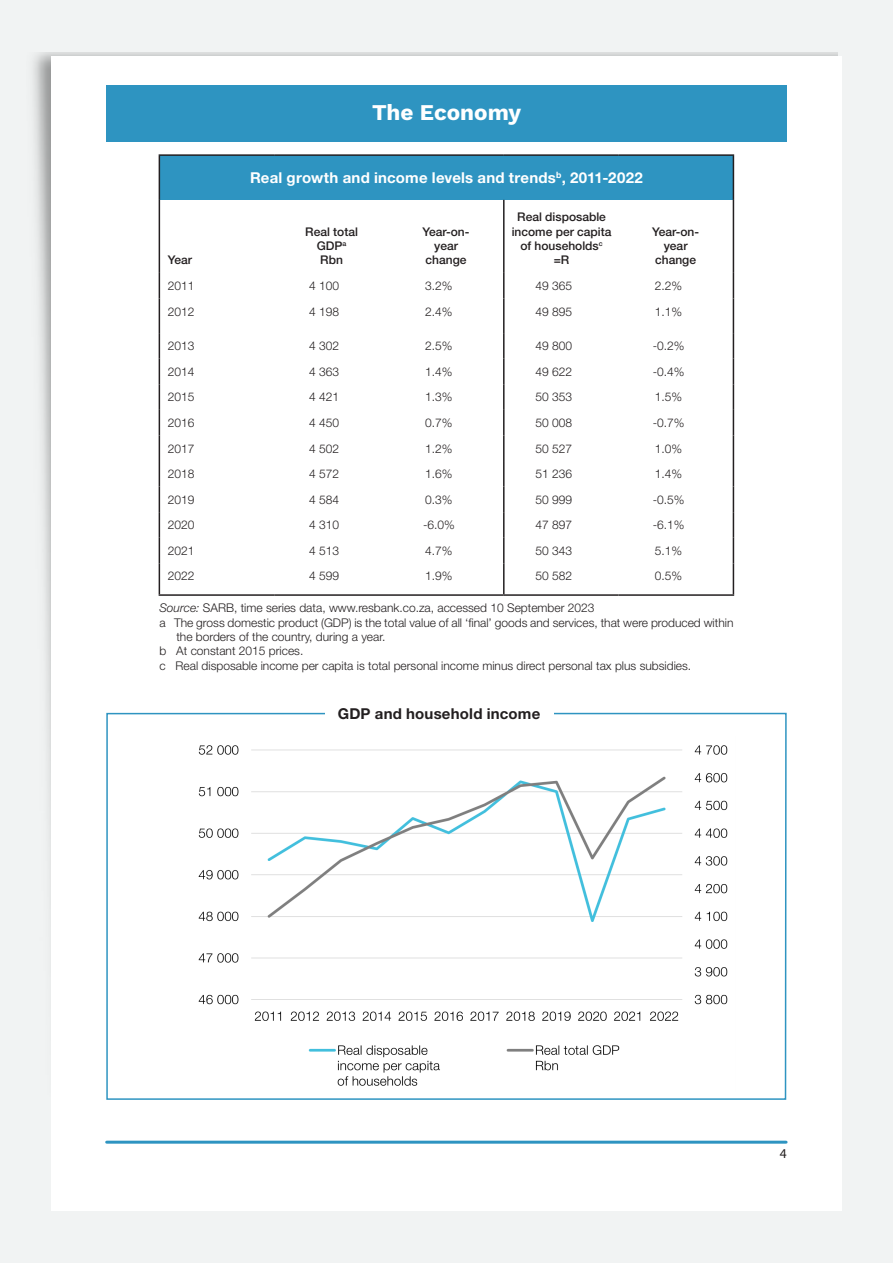
<style>
.page{position:relative;width:893px;height:1263px;background:#f1f3f3}
.page>*{position:absolute;margin:0;border:0;box-sizing:border-box;transform-origin:0 0}
.t1{font:22.5px "Work Sans";color:#fff}
.Head_6___Table_Head__10pt{font:700 15px "Helvetica Neue LT Std";letter-spacing:.015em;color:#fff}
.Head_6___Table_Head__10pt-2{font:700 15px "Helvetica Neue LT Std";letter-spacing:.015em;color:#231f20}
.t2{font:13.5px "Myriad Pro";color:#231f20}
.Table_Source_No_Indent_8pt{font:300 12px/14.4px "Helvetica Neue LT Std";color:#231f20}
.Table_Text_8pt{font:300 12px "Helvetica Neue LT Std";color:#231f20}
.Table_Text_8pt_Bold{font:500 12px/14.4px "Helvetica Neue LT Std";color:#231f20;text-align:center}
.s1{font-style:italic}
</style>
<div class="page">
<div style="left:51px;top:56px;width:791px;height:1155px;background:#fff"></div>
<hr style="left:107px;top:1141px;width:679px;height:3px;background:#2e94c1">
<div style="left:106px;top:85px;width:680px;height:47px;background:#2e94c1"></div>
<div style="left:106px;top:100px;width:680px;height:41px;background:#2e94c1"></div>
<div style="left:159px;top:155px;width:574px;height:45px;background:#2e94c1"></div>
<hr style="left:159px;top:154px;width:115px;height:2px;background:#231f20">
<hr style="left:159px;top:156px;width:1px;height:44px;background:#231f20">
<hr style="left:274px;top:154px;width:115px;height:2px;background:#231f20">
<hr style="left:389px;top:154px;width:115px;height:2px;background:#231f20">
<hr style="left:504px;top:154px;width:115px;height:2px;background:#231f20">
<hr style="left:619px;top:154px;width:115px;height:2px;background:#231f20">
<hr style="left:733px;top:156px;width:1px;height:44px;background:#231f20">
<hr style="left:159px;top:200px;width:1px;height:73px;background:#231f20">
<hr style="left:503px;top:200px;width:2px;height:73px;background:#231f20">
<hr style="left:733px;top:200px;width:1px;height:73px;background:#231f20">
<svg style="left:159px;top:273px;width:1px;height:25px"></svg>
<hr style="left:503px;top:273px;width:2px;height:25px;background:#231f20">
<svg style="left:733px;top:273px;width:1px;height:25px"></svg>
<hr style="left:159px;top:298px;width:1px;height:35px;background:#231f20">
<hr style="left:503px;top:298px;width:2px;height:35px;background:#231f20">
<hr style="left:733px;top:298px;width:1px;height:35px;background:#231f20">
<hr style="left:503px;top:333px;width:2px;height:26px;background:#231f20">
<hr style="left:503px;top:359px;width:2px;height:25px;background:#231f20">
<hr style="left:503px;top:384px;width:2px;height:26px;background:#231f20">
<hr style="left:503px;top:410px;width:2px;height:25px;background:#231f20">
<hr style="left:503px;top:435px;width:2px;height:26px;background:#231f20">
<hr style="left:503px;top:461px;width:2px;height:26px;background:#231f20">
<hr style="left:503px;top:487px;width:2px;height:25px;background:#231f20">
<hr style="left:503px;top:512px;width:2px;height:26px;background:#231f20">
<svg style="left:159px;top:333px;width:1px;height:230px"></svg>
<hr style="left:503px;top:538px;width:2px;height:25px;background:#231f20">
<svg style="left:733px;top:333px;width:1px;height:230px"></svg>
<hr style="left:159px;top:563px;width:1px;height:31px;background:#231f20">
<hr style="left:503px;top:563px;width:2px;height:31px;background:#231f20">
<hr style="left:733px;top:563px;width:1px;height:31px;background:#231f20">
<hr style="left:159px;top:594px;width:115px;height:2px;background:#231f20">
<hr style="left:274px;top:594px;width:115px;height:2px;background:#231f20">
<hr style="left:389px;top:594px;width:115px;height:2px;background:#231f20">
<hr style="left:504px;top:594px;width:115px;height:2px;background:#231f20">
<hr style="left:619px;top:594px;width:115px;height:2px;background:#231f20">
<div style="left:106px;top:713px;width:681px;height:387px;border:2px solid #2e94c1"></div>
<div style="left:325px;top:709px;width:228px;height:16px;background:#fff"></div>
<img style="left:198px;top:745px;width:530px;height:341px">
<h1 class="t1" style="left:372px;top:96px;width:150px">The Economy</h1>
<p class="Table_Text_8pt_Bold" style="left:168px;top:253px;width:26px">Year</p>
<p class="Head_6___Table_Head__10pt" style="left:250px;top:168px;width:394px">Real growth and income levels and trends<sup>b</sup>, 2011-2022</p>
<p class="Table_Text_8pt_Bold" style="left:305px;top:224px;width:54px">Real total</p>
<p class="Table_Text_8pt_Bold" style="left:317px;top:238px;width:31px;text-align:left">GDP<sup>a<br></sup>Rbn</p>
<p class="Table_Text_8pt_Bold" style="left:423px;top:224px;width:48px">Year-on&shy;year</p>
<p class="Table_Text_8pt_Bold" style="left:426px;top:253px;width:42px">change</p>
<p class="Table_Text_8pt_Bold" style="left:512px;top:210px;width:101px">Real disposable income per capita of households<sup>c </sup>=R</p>
<p class="Table_Text_8pt_Bold" style="left:652px;top:224px;width:48px">Year-on&shy;year</p>
<p class="Table_Text_8pt_Bold" style="left:655px;top:253px;width:42px">change</p>
<p class="Table_Text_8pt" style="left:168px;top:278px;width:28px">2011</p>
<p class="Table_Text_8pt" style="left:309px;top:278px;width:32px">4 100</p>
<p class="Table_Text_8pt" style="left:425px;top:278px;width:29px">3.2%</p>
<p class="Table_Text_8pt" style="left:535px;top:278px;width:38px">49 365</p>
<p class="Table_Text_8pt" style="left:655px;top:278px;width:29px">2.2%</p>
<p class="Table_Text_8pt" style="left:168px;top:304px;width:28px">2012</p>
<p class="Table_Text_8pt" style="left:309px;top:304px;width:32px">4 198</p>
<p class="Table_Text_8pt" style="left:425px;top:304px;width:29px">2.4%</p>
<p class="Table_Text_8pt" style="left:535px;top:304px;width:38px">49 895</p>
<p class="Table_Text_8pt" style="left:655px;top:304px;width:29px">1.1%</p>
<p class="Table_Text_8pt" style="left:168px;top:339px;width:28px">2013</p>
<p class="Table_Text_8pt" style="left:309px;top:339px;width:32px">4 302</p>
<p class="Table_Text_8pt" style="left:425px;top:339px;width:29px">2.5%</p>
<p class="Table_Text_8pt" style="left:535px;top:339px;width:38px">49 800</p>
<p class="Table_Text_8pt" style="left:653px;top:339px;width:33px">-0.2%</p>
<p class="Table_Text_8pt" style="left:168px;top:364px;width:28px">2014</p>
<p class="Table_Text_8pt" style="left:309px;top:364px;width:32px">4 363</p>
<p class="Table_Text_8pt" style="left:425px;top:364px;width:29px">1.4%</p>
<p class="Table_Text_8pt" style="left:535px;top:364px;width:38px">49 622</p>
<p class="Table_Text_8pt" style="left:653px;top:364px;width:33px">-0.4%</p>
<p class="Table_Text_8pt" style="left:168px;top:390px;width:28px">2015</p>
<p class="Table_Text_8pt" style="left:309px;top:390px;width:32px">4 421</p>
<p class="Table_Text_8pt" style="left:425px;top:390px;width:29px">1.3%</p>
<p class="Table_Text_8pt" style="left:535px;top:390px;width:38px">50 353</p>
<p class="Table_Text_8pt" style="left:655px;top:390px;width:29px">1.5%</p>
<p class="Table_Text_8pt" style="left:168px;top:415px;width:28px">2016</p>
<p class="Table_Text_8pt" style="left:309px;top:415px;width:32px">4 450</p>
<p class="Table_Text_8pt" style="left:425px;top:415px;width:29px">0.7%</p>
<p class="Table_Text_8pt" style="left:535px;top:415px;width:38px">50 008</p>
<p class="Table_Text_8pt" style="left:653px;top:415px;width:33px">-0.7%</p>
<p class="Table_Text_8pt" style="left:168px;top:441px;width:28px">2017</p>
<p class="Table_Text_8pt" style="left:309px;top:441px;width:32px">4 502</p>
<p class="Table_Text_8pt" style="left:425px;top:441px;width:29px">1.2%</p>
<p class="Table_Text_8pt" style="left:535px;top:441px;width:38px">50 527</p>
<p class="Table_Text_8pt" style="left:655px;top:441px;width:29px">1.0%</p>
<p class="Table_Text_8pt" style="left:168px;top:466px;width:28px">2018</p>
<p class="Table_Text_8pt" style="left:309px;top:466px;width:32px">4 572</p>
<p class="Table_Text_8pt" style="left:425px;top:466px;width:29px">1.6%</p>
<p class="Table_Text_8pt" style="left:535px;top:466px;width:38px">51 236</p>
<p class="Table_Text_8pt" style="left:655px;top:466px;width:29px">1.4%</p>
<p class="Table_Text_8pt" style="left:168px;top:492px;width:28px">2019</p>
<p class="Table_Text_8pt" style="left:309px;top:492px;width:32px">4 584</p>
<p class="Table_Text_8pt" style="left:425px;top:492px;width:29px">0.3%</p>
<p class="Table_Text_8pt" style="left:535px;top:492px;width:38px">50 999</p>
<p class="Table_Text_8pt" style="left:653px;top:492px;width:33px">-0.5%</p>
<p class="Table_Text_8pt" style="left:168px;top:518px;width:28px">2020</p>
<p class="Table_Text_8pt" style="left:309px;top:518px;width:32px">4 310</p>
<p class="Table_Text_8pt" style="left:423px;top:518px;width:33px">-6.0%</p>
<p class="Table_Text_8pt" style="left:535px;top:518px;width:38px">47 897</p>
<p class="Table_Text_8pt" style="left:653px;top:518px;width:33px">-6.1%</p>
<p class="Table_Text_8pt" style="left:168px;top:543px;width:28px">2021</p>
<p class="Table_Text_8pt" style="left:309px;top:543px;width:32px">4 513</p>
<p class="Table_Text_8pt" style="left:425px;top:543px;width:29px">4.7%</p>
<p class="Table_Text_8pt" style="left:535px;top:543px;width:38px">50 343</p>
<p class="Table_Text_8pt" style="left:655px;top:543px;width:29px">5.1%</p>
<p class="Table_Text_8pt" style="left:168px;top:569px;width:28px">2022</p>
<p class="Table_Text_8pt" style="left:309px;top:569px;width:32px">4 599</p>
<p class="Table_Text_8pt" style="left:425px;top:569px;width:29px">1.9%</p>
<p class="Table_Text_8pt" style="left:535px;top:569px;width:38px">50 582</p>
<p class="Table_Text_8pt" style="left:655px;top:569px;width:29px">0.5%</p>
<p class="Table_Source_No_Indent_8pt" style="left:159px;top:600px;width:437px"><span class="s1">Source:</span> SARB, time series data, www.resbank.co.za, accessed 10 September 2023</p>
<p class="Table_Source_No_Indent_8pt" style="left:176px;top:615px;width:559px;text-indent:-17px">a The gross domestic product (GDP) is the total value of all ‘final’ goods and services, that were produced within the borders of the country, during a year.</p>
<p class="Table_Source_No_Indent_8pt" style="left:159px;top:644px;width:146px">b At constant 2015 prices.</p>
<p class="Table_Source_No_Indent_8pt" style="left:159px;top:658px;width:533px">c Real disposable income per capita is total personal income minus direct personal tax plus subsidies.</p>
<p class="Head_6___Table_Head__10pt-2" style="left:338px;top:705px;width:204px">GDP and household income</p>
<p class="t2" style="left:780px;top:1145px;width:8px">4</p>
</div>
